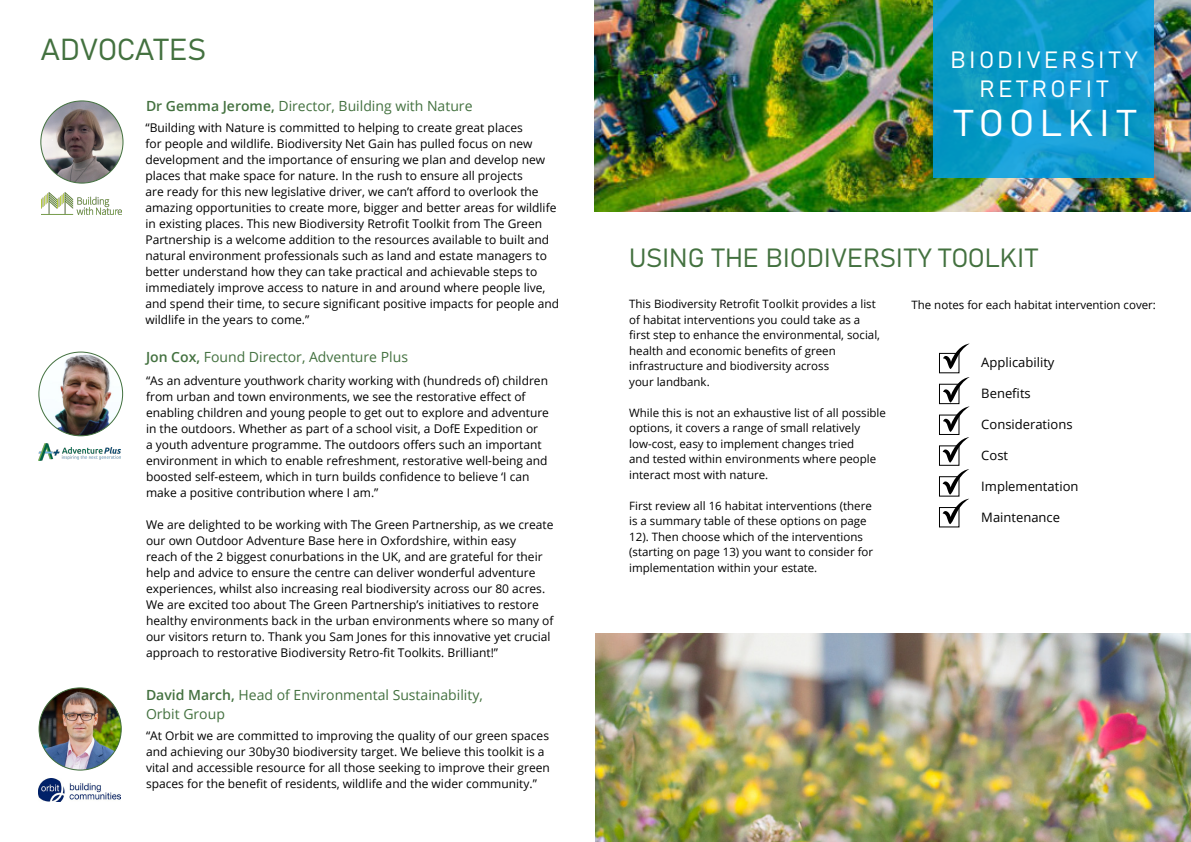
<style>
.page{position:relative;width:1191px;height:842px;background:#fff}
.page>*{position:absolute;margin:0;border:0;box-sizing:border-box;transform-origin:0 0}
.t1{font:36.8px "Grandview";letter-spacing:.15em;color:#fff;scale:1.05 1}
.t2{font:30px "Grandview";letter-spacing:-.005em;color:#43713f}
.t3{font:26px "Grandview";color:#43713f}
.t4{font:23.3px/28.9px "Grandview";letter-spacing:.15em;color:#fff;text-align:center}
.t5{font:14px/19px "Open Sans";color:#43713f}
.t6{font:13px "Open Sans";color:#000}
.t7{font:12px/16px "Open Sans";color:#000}
.t8{font:11.5px/15.5px "Open Sans";color:#000}
.s1{font-weight:600}
</style>
<div class="page">
<img style="left:594px;top:0;width:597px;height:212px">
<img style="left:41px;top:101px;width:82px;height:82px;border-radius:41px">
<img style="left:596px;top:633px;width:595px;height:209px">
<div style="left:939px;top:353px;width:20px;height:20px;border:1px solid #000"></div>
<div style="left:939px;top:384px;width:20px;height:20px;border:1px solid #000"></div>
<div style="left:939px;top:415px;width:20px;height:20px;border:1px solid #000"></div>
<div style="left:939px;top:445px;width:20px;height:21px;border:1px solid #000"></div>
<div style="left:939px;top:476px;width:20px;height:20px;border:1px solid #000"></div>
<div style="left:939px;top:507px;width:20px;height:20px;border:1px solid #000"></div>
<svg style="left:943px;top:344px;width:26px;height:25px"></svg>
<svg style="left:942px;top:377px;width:27px;height:86px"></svg>
<svg style="left:942px;top:469px;width:27px;height:55px"></svg>
<svg style="left:933px;top:0;width:220px;height:178px;background:#0c99c9"></svg>
<img style="left:39px;top:352px;width:84px;height:84px;border-radius:42px">
<img style="left:39px;top:688px;width:82px;height:82px;border-radius:41px">
<div style="left:39px;top:687px;width:83px;height:83px;border:1px solid #43713f;border-radius:50%"></div>
<img style="left:42px;top:193px;width:80px;height:22px">
<img style="left:39px;top:443px;width:81px;height:17px">
<img style="left:39px;top:778px;width:81px;height:23px">
<h2 class="t2" style="left:40px;top:27px;width:167px">ADVOCATES</h2>
<p class="t5" style="left:146px;top:96px;width:328px"><span class="s1">Dr Gemma Jerome,</span> Director, Building with Nature</p>
<p class="t7" style="left:145px;top:119px;width:415px">“Building with Nature is committed to helping to create great places<br>for people and wildlife. Biodiversity Net Gain has pulled focus on new development and the importance of ensuring we plan and develop new places that make space for nature. In the rush to ensure all projects<br>are ready for this new legislative driver, we can’t afford to overlook the amazing opportunities to create more, bigger and better areas for wildlife in existing places. This new Biodiversity Retrofit Toolkit from The Green Partnership is a welcome addition to the resources available to built and natural environment professionals such as land and estate managers to better understand how they can take practical and achievable steps to immediately improve access to nature in and around where people live, and spend their time, to secure significant positive impacts for people and wildlife in the years to come.”</p>
<p class="t5" style="left:146px;top:347px;width:263px"><span class="s1">Jon Cox,</span> Found Director, Adventure Plus</p>
<p class="t7" style="left:146px;top:372px;width:404px">“As an adventure youthwork charity working with (hundreds of) children from urban and town environments, we see the restorative effect of enabling children and young people to get out to explore and adventure in the outdoors. Whether as part of a school visit, a DofE Expedition or<br>a youth adventure programme. The outdoors offers such an important environment in which to enable refreshment, restorative well-being and boosted self-esteem, which in turn builds confidence to believe ‘I can make a positive contribution where I am.”</p>
<p class="t7" style="left:146px;top:516px;width:409px">We are delighted to be working with The Green Partnership, as we create our own Outdoor Adventure Base here in Oxfordshire, within easy<br>reach of the 2 biggest conurbations in the UK, and are grateful for their help and advice to ensure the centre can deliver wonderful adventure experiences, whilst also increasing real biodiversity across our 80 acres.<br>We are excited too about The Green Partnership’s initiatives to restore healthy environments back in the urban environments where so many of our visitors return to. Thank you Sam Jones for this innovative yet crucial approach to restorative Biodiversity Retro-fit Toolkits. Brilliant!”</p>
<p class="t5" style="left:146px;top:685px;width:338px"><span class="s1">David March,</span> Head of Environmental Sustainability,<br>Orbit Group</p>
<p class="t7" style="left:146px;top:727px;width:405px">“At Orbit we are committed to improving the quality of our green spaces and achieving our 30by30 biodiversity target. We believe this toolkit is a vital and accessible resource for all those seeking to improve their green spaces for the benefit of residents, wildlife and the wider community.”</p>
<h3 class="t4" style="left:950px;top:43px;width:188px">BIODIVERSITY<br>RETROFIT</h3>
<h1 class="t1" style="left:954px;top:95px;width:175px">TOOLKIT</h1>
<h3 class="t3" style="left:629px;top:238px;width:410px">USING THE BIODIVERSITY TOOLKIT</h3>
<p class="t8" style="left:629px;top:296px;width:252px">This Biodiversity Retrofit Toolkit provides a list of habitat interventions you could take as a first step to enhance the environmental, social, health and economic benefits of green infrastructure and biodiversity across<br>your landbank.</p>
<p class="t8" style="left:629px;top:405px;width:258px">While this is not an exhaustive list of all possible options, it covers a range of small relatively low-cost, easy to implement changes tried<br>and tested within environments where people interact most with nature.</p>
<p class="t8" style="left:629px;top:498px;width:245px">First review all 16 habitat interventions (there is a summary table of these options on page 12). Then choose which of the interventions (starting on page 13) you want to consider for implementation within your estate.</p>
<p class="t8" style="left:911px;top:297px;width:246px">The notes for each habitat intervention cover:</p>
<p class="t6" style="left:981px;top:353px;width:75px">Applicability</p>
<p class="t6" style="left:981px;top:384px;width:51px">Benefits</p>
<p class="t6" style="left:981px;top:415px;width:93px">Considerations</p>
<p class="t6" style="left:981px;top:446px;width:28px">Cost</p>
<p class="t6" style="left:981px;top:477px;width:99px">Implementation</p>
<p class="t6" style="left:981px;top:508px;width:80px">Maintenance</p>
</div>
